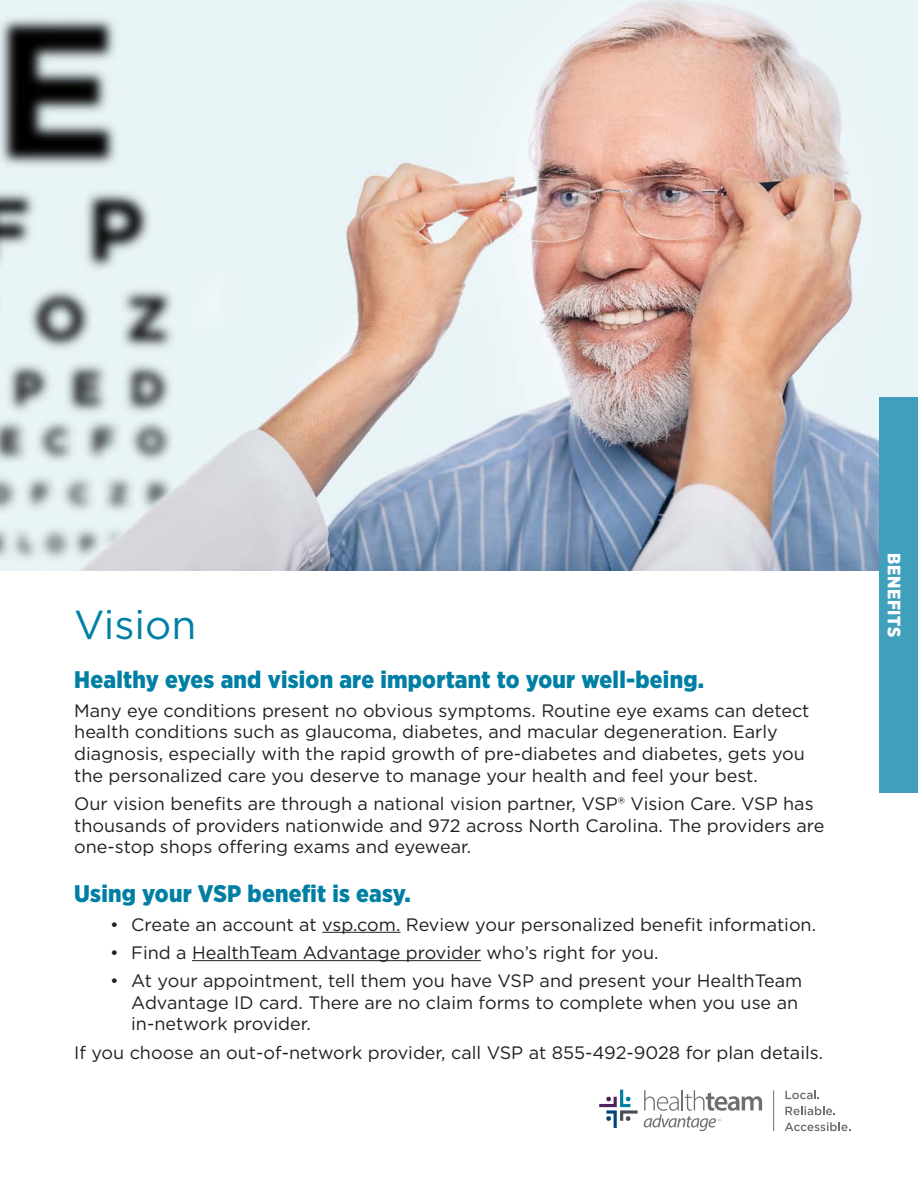
<style>
.page{position:relative;width:918px;height:1188px;background:#fff}
.page>*{position:absolute;margin:0;border:0;box-sizing:border-box;transform-origin:0 0}
.t1{font:40.5px "Gotham";color:#007fa4}
.t2{font:900 24px "Gotham Narrow";letter-spacing:.01em;color:#007fa4}
.t3{font:18px/21.6px "Gotham";color:#231f20}
.t4{font:900 18px "Gotham Narrow";letter-spacing:.04em;color:#fff}
</style>
<div class="page">
<hr style="left:322px;top:932px;width:78px;height:1px;background:#231f20">
<hr style="left:192px;top:960px;width:289px;height:1px;background:#231f20">
<img style="left:0;top:0;width:918px;height:571px">
<svg style="left:785px;top:1090px;width:34px;height:9px"></svg>
<svg style="left:785px;top:1106px;width:50px;height:9px"></svg>
<svg style="left:785px;top:1122px;width:65px;height:9px"></svg>
<svg style="left:599px;top:1090px;width:39px;height:38px"></svg>
<svg style="left:644px;top:1090px;width:118px;height:41px"></svg>
<hr style="left:773px;top:1090px;width:1px;height:41px;background:#6d6e71">
<div style="left:880px;top:398px;width:38px;height:395px;background:#409fbb"></div>
<h1 class="t1" style="left:74px;top:599px;width:124px">Vision</h1>
<h2 class="t2" style="left:74px;top:664px;width:631px">Healthy eyes and vision are important to your well-being.</h2>
<p class="t3" style="left:74px;top:699px;width:737px">Many eye conditions present no obvious symptoms. Routine eye exams can detect health conditions such as glaucoma, diabetes, and macular degeneration. Early diagnosis, especially with the rapid growth of pre-diabetes and diabetes, gets you the personalized care you deserve to manage your health and feel your best.</p>
<p class="t3" style="left:74px;top:792px;width:752px">Our vision benefits are through a national vision partner, VSP® Vision Care. VSP has thousands of providers nationwide and 972 across North Carolina. The providers are one-stop shops offering exams and eyewear.</p>
<h2 class="t2" style="left:74px;top:878px;width:338px">Using your VSP benefit is easy.</h2>
<p class="t3" style="left:110px;top:913px;width:707px">• Create an account at vsp.com. Review your personalized benefit information.</p>
<p class="t3" style="left:110px;top:941px;width:550px">• Find a HealthTeam Advantage provider who’s right for you.</p>
<p class="t3" style="left:131px;top:970px;width:673px;text-indent:-21px">• At your appointment, tell them you have VSP and present your HealthTeam<br>Advantage ID card. There are no claim forms to complete when you use an in-network provider.</p>
<p class="t3" style="left:74px;top:1041px;width:750px">If you choose an out-of-network provider, call VSP at 855-492-9028 for plan details.</p>
<p class="t4" style="left:906px;top:553px;width:86px;rotate:90deg">BENEFITS</p>
</div>
